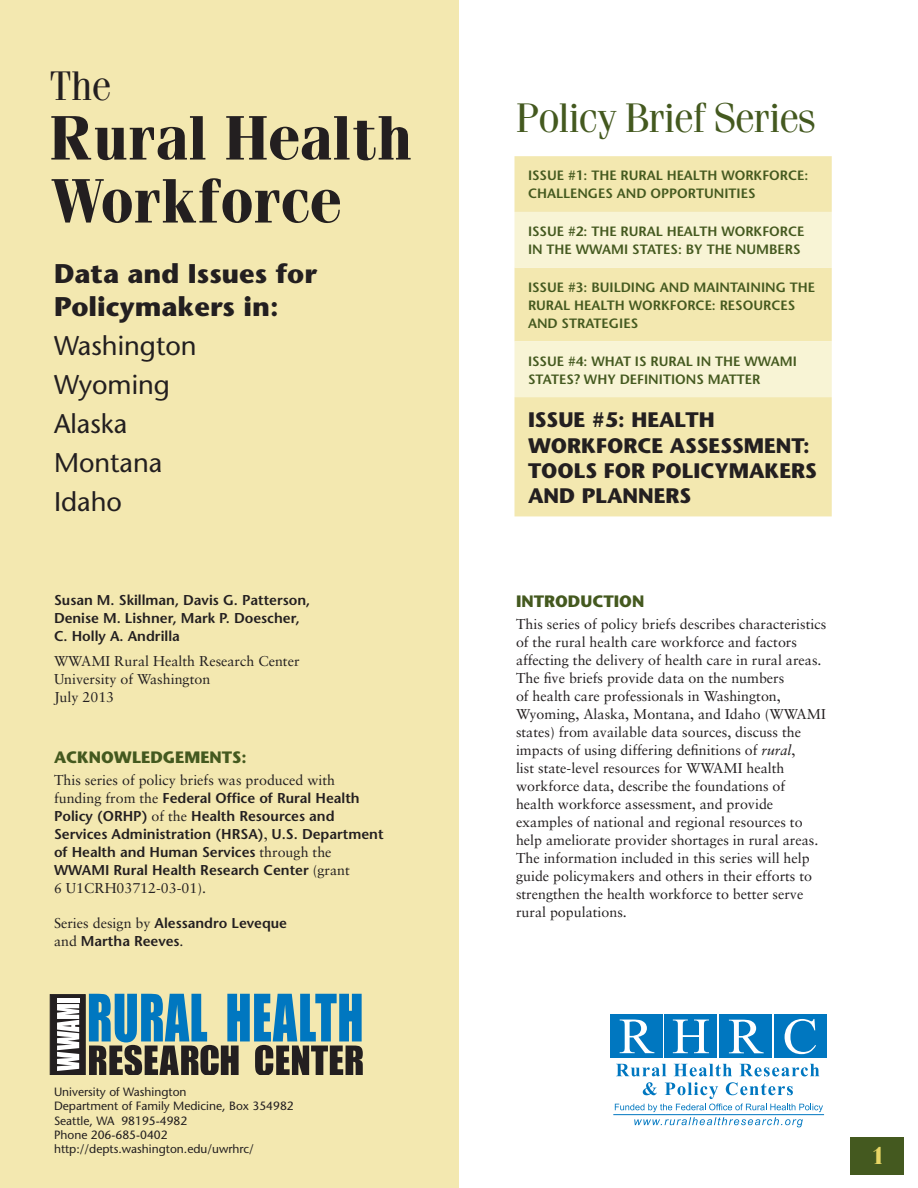
<style>
.page{position:relative;width:918px;height:1188px;background:#fff}
.page>*{position:absolute;margin:0;border:0;box-sizing:border-box;transform-origin:0 0}
.t1{font:700 54px "Fenice";color:#231f20}
.Chapter_Heads{font:36px "Fenice";color:#44591f}
.t2{font:36px "Fenice";color:#231f20}
.t3{font:27px "Stone Sans";color:#231f20}
.t4{font:700 27px "Stone Sans";color:#231f20}
.t5{font:700 21px/25.2px "Stone Sans";color:#231f20}
.t6{font:700 21px "Fenice";color:#e8d665}
.StoneSubHeads{font:700 16.5px "Stone Sans";color:#44591f}
.t7{font:14.25px/18px "Sabon";color:#231f20}
.t8{font:600 14.25px/18px "Stone Sans";color:#231f20}
.t9{font:600 13.5px/18px "Stone Sans";color:#44591f}
.t10{font:12px "Stone Sans";color:#231f20}
.s1{font-family:"Sabon";font-weight:400}
.s2{font-style:italic}
</style>
<div class="page">
<div style="left:0;top:0;width:459px;height:1188px;background:#f3e8b0"></div>
<div style="left:514px;top:156px;width:318px;height:360px;background:#f3e8b0"></div>
<svg style="left:514px;top:212px;width:318px;height:185px;background:#f6efc6"></svg>
<div style="left:50px;top:994px;width:36px;height:81px;background:#231f20;border:1px solid #231f20"></div>
<svg style="left:57px;top:1004px;width:22px;height:67px"></svg>
<div style="left:57px;top:998px;width:22px;height:5px;background:#fff"></div>
<svg style="left:89px;top:994px;width:274px;height:81px"></svg>
<svg style="left:616px;top:1064px;width:50px;height:12px"></svg>
<svg style="left:674px;top:1064px;width:58px;height:12px"></svg>
<svg style="left:740px;top:1064px;width:79px;height:12px"></svg>
<div style="left:611px;top:1014px;width:52px;height:44px;background:#0077c0"></div>
<div style="left:665px;top:1014px;width:52px;height:44px;background:#0077c0"></div>
<div style="left:719px;top:1014px;width:52px;height:44px;background:#0077c0"></div>
<div style="left:774px;top:1014px;width:53px;height:44px;background:#0077c0"></div>
<svg style="left:620px;top:1020px;width:34px;height:33px"></svg>
<hr style="left:613px;top:1114px;width:211px;height:1px;background:#0077c0">
<svg style="left:673px;top:1020px;width:36px;height:33px"></svg>
<svg style="left:729px;top:1020px;width:35px;height:33px"></svg>
<svg style="left:785px;top:1019px;width:31px;height:35px"></svg>
<svg style="left:615px;top:1082px;width:208px;height:45px"></svg>
<div style="left:850px;top:1137px;width:54px;height:37px;background:#44591f"></div>
<p class="t2" style="left:50px;top:63px;width:63px">The</p>
<p class="t1" style="left:50px;top:103px;width:364px">Rural Health</p>
<p class="t1" style="left:50px;top:166px;width:293px">Workforce</p>
<p class="t4" style="left:54px;top:256px;width:264px">Data and Issues for</p>
<p class="t4" style="left:54px;top:289px;width:226px">Policymakers in:</p>
<p class="t3" style="left:54px;top:329px;width:144px">Washington</p>
<p class="t3" style="left:54px;top:368px;width:117px">Wyoming</p>
<p class="t3" style="left:54px;top:407px;width:75px">Alaska</p>
<p class="t3" style="left:54px;top:446px;width:110px">Montana</p>
<p class="t3" style="left:54px;top:485px;width:69px">Idaho</p>
<p class="t8" style="left:54px;top:591px;width:258px">Susan M. Skillman, Davis G. Patterson,<br>Denise M. Lishner, Mark P. Doescher,<br>C. Holly A. Andrilla</p>
<p class="t7" style="left:54px;top:652px;width:247px">WWAMI Rural Health Research Center</p>
<p class="t7" style="left:54px;top:670px;width:158px">University of Washington</p>
<p class="t7" style="left:54px;top:688px;width:62px">July 2013</p>
<p class="StoneSubHeads" style="left:54px;top:746px;width:194px">ACKNOWLEDGEMENTS:</p>
<p class="t8" style="left:54px;top:771px;width:331px"><span class="s1">This series of policy briefs was produced with funding from the</span> Federal Office of Rural Health Policy (ORHP) <span class="s1">of the</span> Health Resources and Services Administration (HRSA)<span class="s1">,</span> U.S. Department of Health and Human Services <span class="s1">through the </span>WWAMI Rural Health Research Center <span class="s1">(grant<br>6 U1CRH03712-03-01).</span></p>
<p class="t8" style="left:54px;top:914px;width:235px"><span class="s1">Series design by</span> Alessandro Leveque <span class="s1">and</span> Martha Reeves<span class="s1">.</span></p>
<p class="Chapter_Heads" style="left:516px;top:96px;width:301px">Policy Brief Series</p>
<p class="t9" style="left:528px;top:167px;width:282px">ISSUE #1: THE RURAL HEALTH WORKFORCE:<br>CHALLENGES AND OPPORTUNITIES</p>
<p class="t9" style="left:528px;top:222px;width:278px">ISSUE #2: THE RURAL HEALTH WORKFORCE<br>IN THE WWAMI STATES: BY THE NUMBERS</p>
<p class="t9" style="left:528px;top:278px;width:289px">ISSUE #3: BUILDING AND MAINTAINING THE<br>RURAL HEALTH WORKFORCE: RESOURCES<br>AND STRATEGIES</p>
<p class="t9" style="left:528px;top:352px;width:270px">ISSUE #4: WHAT IS RURAL IN THE WWAMI<br>STATES? WHY DEFINITIONS MATTER</p>
<p class="t5" style="left:528px;top:407px;width:290px">ISSUE #5: HEALTH<br>WORKFORCE ASSESSMENT:<br>TOOLS FOR POLICYMAKERS<br>AND PLANNERS</p>
<p class="StoneSubHeads" style="left:516px;top:591px;width:130px">INTRODUCTION</p>
<p class="t7" style="left:516px;top:615px;width:312px">This series of policy briefs describes characteristics of the rural health care workforce and factors affecting the delivery of health care in rural areas.<br>The five briefs provide data on the numbers<br>of health care professionals in Washington, Wyoming, Alaska, Montana, and Idaho (WWAMI states) from available data sources, discuss the impacts of using differing definitions of <span class="s2">rural</span>,<br>list state-level resources for WWAMI health workforce data, describe the foundations of health workforce assessment, and provide examples of national and regional resources to help ameliorate provider shortages in rural areas.<br>The information included in this series will help guide policymakers and others in their efforts to strengthen the health workforce to better serve rural populations.</p>
<p class="t10" style="left:54px;top:1084px;width:134px">University of Washington</p>
<p class="t10" style="left:54px;top:1099px;width:241px">Department of Family Medicine, Box 354982</p>
<p class="t10" style="left:54px;top:1113px;width:135px">Seattle, WA 98195-4982</p>
<p class="t10" style="left:54px;top:1127px;width:115px">Phone 206-685-0402</p>
<p class="t10" style="left:54px;top:1142px;width:201px">http://depts.washington.edu/uwrhrc/</p>
<p class="t6" style="left:873px;top:1142px;width:11px">1</p>
</div>
